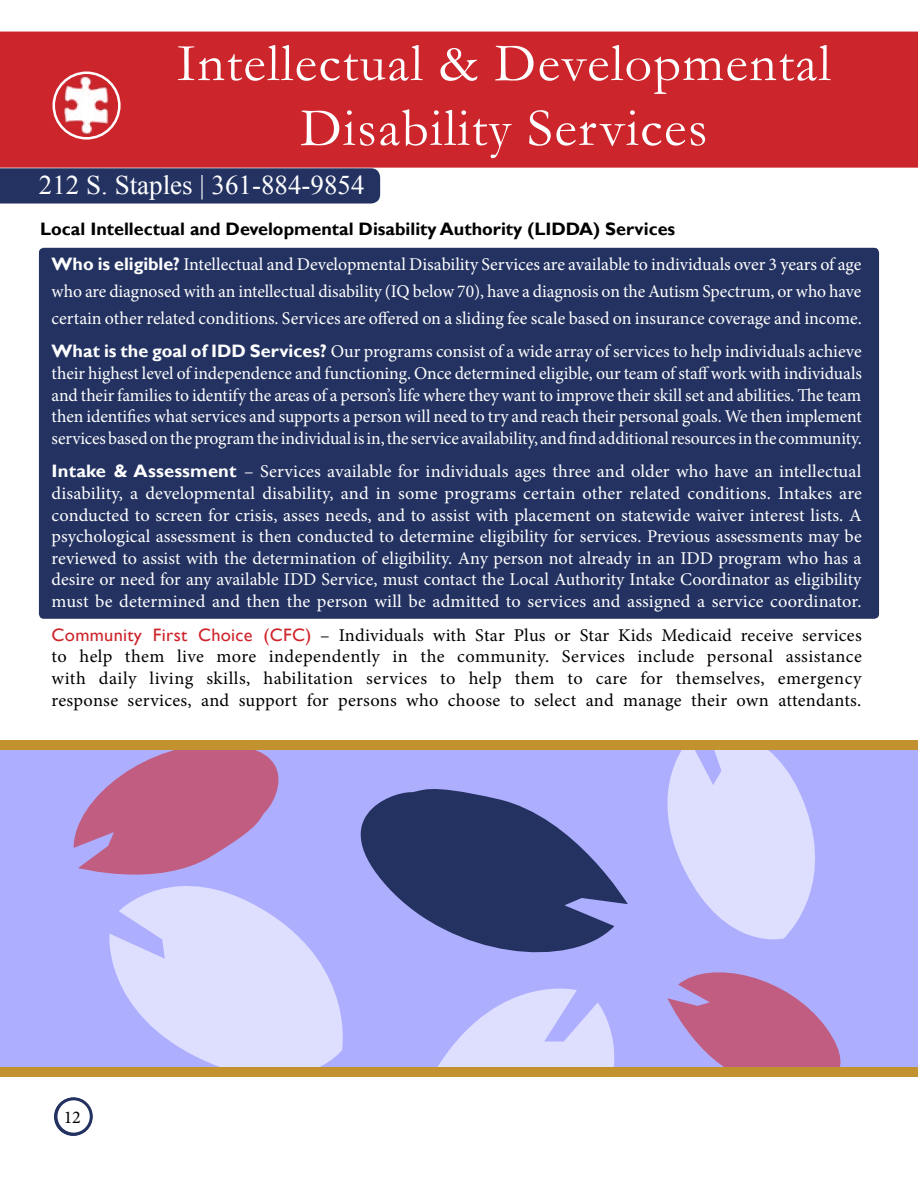
<style>
.page{position:relative;width:918px;height:1188px;background:#fff}
.page>*{position:absolute;margin:0;border:0;box-sizing:border-box;transform-origin:0 0}
.t1{font:54px/64.8px "Garamond";letter-spacing:.025em;color:#fff;text-align:center}
.t2{font:27px "Times New Roman";color:#fff}
.t3{font:18px/21.6px "Minion Pro";letter-spacing:-.005em;color:#fff;text-align:justify}
.t4{font:18px/21.6px "Minion Pro";letter-spacing:.01em;color:#000;text-align:justify}
.t5{font:700 18px "Gill Sans";color:#000}
.s1{font-family:"Gill Sans";font-weight:700}
.s2{font-family:"Gill Sans";color:#ce242b}
</style>
<div class="page">
<div style="left:55px;top:1099px;width:36px;height:35px;background:#233261;border-radius:50%"></div>
<div style="left:54px;top:1098px;width:38px;height:38px;border:3px solid #233261;border-radius:50%"></div>
<div style="left:0;top:32px;width:918px;height:136px;background:#cc252b"></div>
<img style="left:59px;top:72px;width:59px;height:64px">
<div style="left:53px;top:71px;width:68px;height:69px;border:3px solid #fff;border-radius:50%"></div>
<div style="left:39px;top:248px;width:840px;height:371px;background:#233261;border-radius:5px"></div>
<div style="left:0;top:168px;width:380px;height:36px;background:#233261"></div>
<div style="left:56px;top:1099px;width:35px;height:35px;background:#fff;border-radius:50%"></div>
<div style="left:54px;top:1097px;width:39px;height:39px;border:3px solid #233261;border-radius:50%"></div>
<div style="left:0;top:750px;width:918px;height:317px;background:#aeaeff"></div>
<svg style="left:74px;top:740px;width:219px;height:140px;background:#ba75a5"></svg>
<svg style="left:324px;top:782px;width:304px;height:189px;background:#626aa9"></svg>
<svg style="left:102px;top:854px;width:254px;height:223px;background:#c9c5f9"></svg>
<svg style="left:380px;top:972px;width:267px;height:105px;background:#bfbefd"></svg>
<svg style="left:643px;top:740px;width:193px;height:213px;background:#c8c7fd"></svg>
<svg style="left:667px;top:958px;width:197px;height:109px;background:#b783bd"></svg>
<div style="left:614px;top:1068px;width:304px;height:69px;background:#fff"></div>
<div style="left:0;top:741px;width:918px;height:9px;background:#c1922d"></div>
<div style="left:0;top:1067px;width:918px;height:9px;background:#c1922d"></div>
<h1 class="t1" style="left:177px;top:29px;width:655px">Intellectual &amp; Developmental<br>Disability Services</h1>
<h2 class="t2" style="left:39px;top:167px;width:327px">212 S. Staples | 361-884-9854</h2>
<p class="t5" style="left:40px;top:218px;width:637px">Local Intellectual and Developmental Disability Authority (LIDDA) Services</p>
<p class="t3" style="left:52px;top:251px;width:812px;line-height:27px"><span class="s1">Who is eligible?</span> Intellectual and Developmental Disability Services are available to individuals over 3 years of age who are diagnosed with an intellectual disability (IQ below 70), have a diagnosis on the Autism Spectrum, or who have certain other related conditions. Services are offered on a sliding fee scale based on insurance coverage and income.</p>
<p class="t3" style="left:52px;top:341px;width:812px"><span class="s1">What is the goal of IDD Services?</span> Our programs consist of a wide array of services to help individuals achieve their highest level of independence and functioning. Once determined eligible, our team of staff work with individuals and their families to identify the areas of a person’s life where they want to improve their skill set and abilities. The team then identifies what services and supports a person will need to try and reach their personal goals. We then implement services based on the program the individual is in, the service availability, and find additional resources in the community.</p>
<p class="t3" style="left:52px;top:461px;width:812px"><span class="s1">Intake &amp; Assessment</span> – Services available for individuals ages three and older who have an intellectual disability, a developmental disability, and in some programs certain other related conditions. Intakes are conducted to screen for crisis, asses needs, and to assist with placement on statewide waiver interest lists. A psychological assessment is then conducted to determine eligibility for services. Previous assessments may be reviewed to assist with the determination of eligibility. Any person not already in an IDD program who has a desire or need for any available IDD Service, must contact the Local Authority Intake Coordinator as eligibility must be determined and then the person will be admitted to services and assigned a service coordinator.</p>
<p class="t4" style="left:52px;top:624px;width:812px"><span class="s2">Community First Choice (CFC)</span> – Individuals with Star Plus or Star Kids Medicaid receive services to help them live more independently in the community. Services include personal assistance with daily living skills, habilitation services to help them to care for themselves, emergency response services, and support for persons who choose to select and manage their own attendants.</p>
<p class="t4" style="left:64px;top:1107px;width:19px">12</p>
</div>
